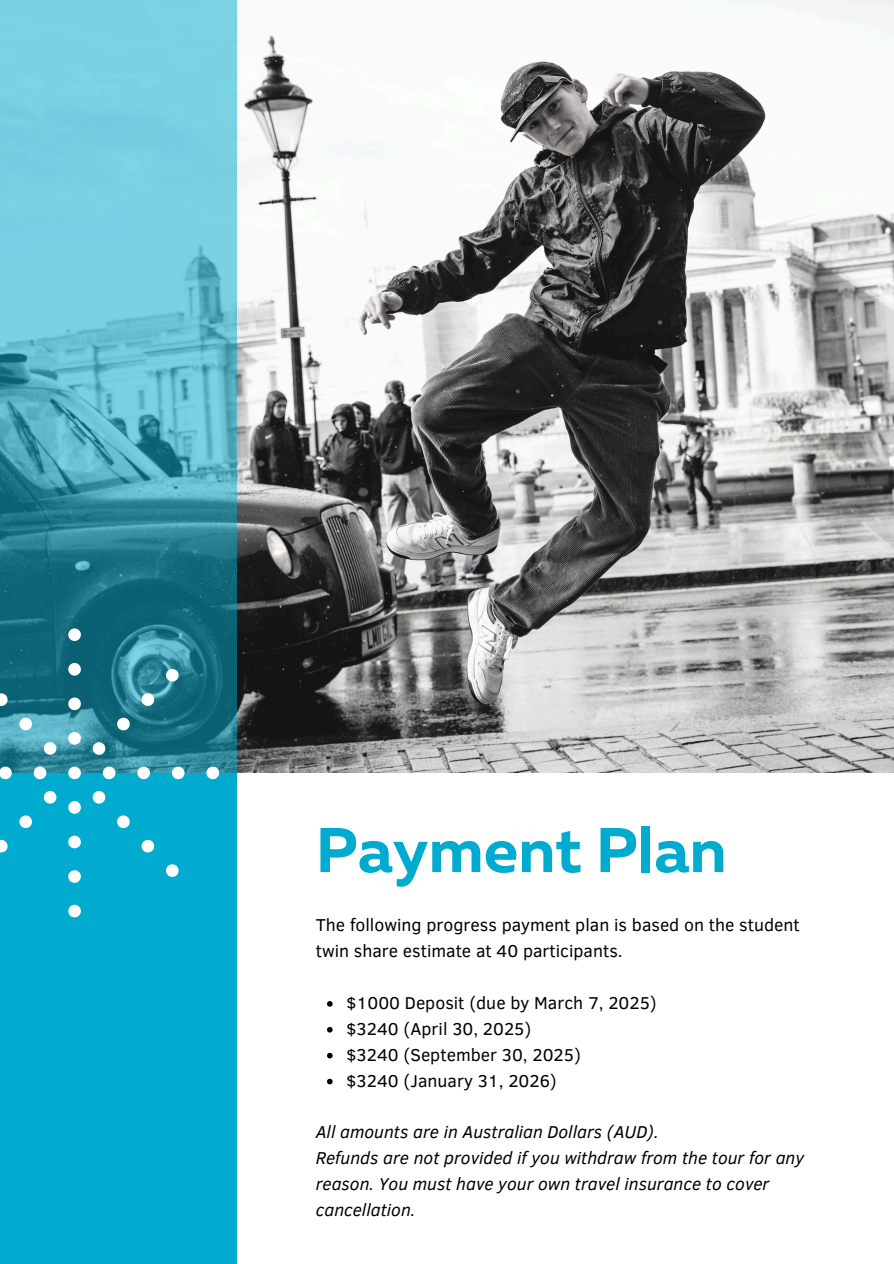
<style>
.page{position:relative;width:894px;height:1264px;background:#fff}
.page>*{position:absolute;margin:0;border:0;box-sizing:border-box;transform-origin:0 0}
.t1{font:700 63px "Muller";color:#00abcf}
.t2{font:17.7px/25.8px "Clear Sans";color:#000}
.t3{font:italic 17.7px/25.8px "Clear Sans";color:#000}
</style>
<div class="page">
<div style="left:0;top:0;width:237px;height:1263px;background:#00abcf"></div>
<img style="left:237px;top:0;width:656px;height:772px">
<svg style="left:327px;top:1001px;width:5px;height:5px"></svg>
<svg style="left:327px;top:1027px;width:5px;height:5px"></svg>
<svg style="left:327px;top:1052px;width:5px;height:6px"></svg>
<svg style="left:327px;top:1078px;width:5px;height:6px"></svg>
<svg style="left:0;top:0;width:237px;height:773px"></svg>
<svg style="left:68px;top:628px;width:13px;height:13px"></svg>
<svg style="left:68px;top:663px;width:13px;height:12px"></svg>
<svg style="left:68px;top:697px;width:13px;height:13px"></svg>
<svg style="left:68px;top:732px;width:13px;height:12px"></svg>
<svg style="left:68px;top:801px;width:13px;height:12px"></svg>
<svg style="left:68px;top:835px;width:13px;height:13px"></svg>
<svg style="left:68px;top:870px;width:13px;height:12px"></svg>
<svg style="left:68px;top:904px;width:13px;height:13px"></svg>
<svg style="left:206px;top:766px;width:13px;height:13px"></svg>
<svg style="left:172px;top:766px;width:12px;height:13px"></svg>
<svg style="left:137px;top:766px;width:13px;height:13px"></svg>
<svg style="left:103px;top:766px;width:12px;height:13px"></svg>
<svg style="left:34px;top:766px;width:12px;height:13px"></svg>
<svg style="left:0;top:766px;width:12px;height:13px"></svg>
<svg style="left:166px;top:669px;width:12px;height:12px"></svg>
<svg style="left:141px;top:693px;width:13px;height:13px"></svg>
<svg style="left:117px;top:717px;width:13px;height:13px"></svg>
<svg style="left:93px;top:742px;width:12px;height:12px"></svg>
<svg style="left:44px;top:791px;width:12px;height:12px"></svg>
<svg style="left:19px;top:815px;width:13px;height:13px"></svg>
<svg style="left:0;top:839px;width:8px;height:13px"></svg>
<svg style="left:166px;top:864px;width:12px;height:12px"></svg>
<svg style="left:141px;top:839px;width:13px;height:13px"></svg>
<svg style="left:117px;top:815px;width:13px;height:13px"></svg>
<svg style="left:93px;top:791px;width:12px;height:12px"></svg>
<svg style="left:68px;top:766px;width:13px;height:13px"></svg>
<svg style="left:44px;top:742px;width:12px;height:12px"></svg>
<svg style="left:19px;top:717px;width:13px;height:13px"></svg>
<svg style="left:0;top:693px;width:8px;height:13px"></svg>
<p class="t1" style="left:315px;top:823px;width:412px">Payment Plan</p>
<h1 class="t2" style="left:315px;top:911px;width:485px">The following progress payment plan is based on the student twin share estimate at 40 participants.</h1>
<p class="t2" style="left:345px;top:988px;width:312px">$1000 Deposit (due by March 7, 2025)</p>
<p class="t2" style="left:345px;top:1014px;width:187px">$3240 (April 30, 2025)</p>
<p class="t2" style="left:345px;top:1040px;width:237px">$3240 (September 30, 2025)</p>
<p class="t2" style="left:345px;top:1066px;width:212px">$3240 (January 31, 2026)</p>
<p class="t3" style="left:315px;top:1118px;width:344px">All amounts are in Australian Dollars (AUD).</p>
<p class="t3" style="left:315px;top:1144px;width:490px">Refunds are not provided if you withdraw from the tour for any reason. You must have your own travel insurance to cover cancellation.</p>
</div>
